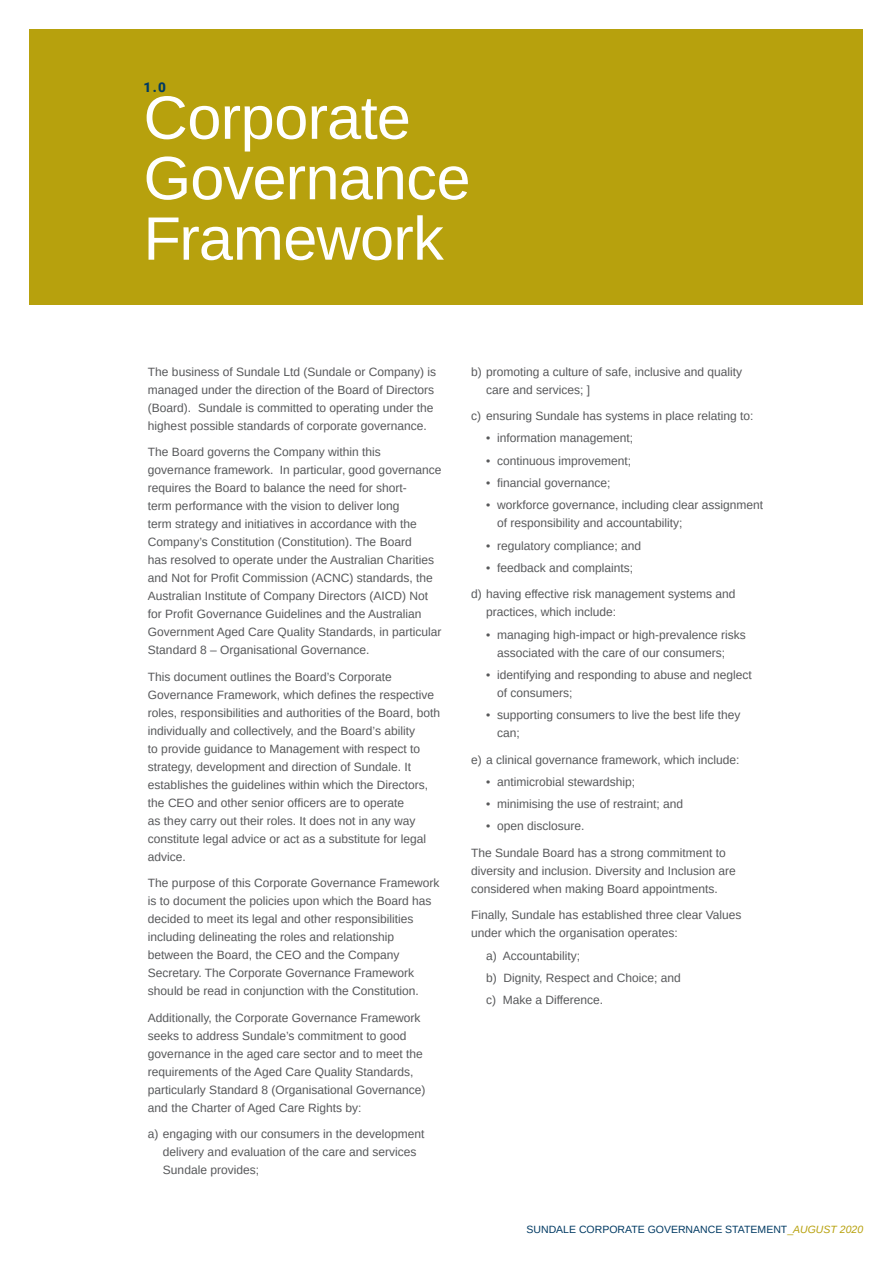
<style>
.page{position:relative;width:893px;height:1263px;background:#fff}
.page>*{position:absolute;margin:0;border:0;box-sizing:border-box;transform-origin:0 0}
.t1{font:61.35px/60.4px "Arimo";letter-spacing:-.01em;color:#fff}
.t2{font:900 13.5px "Roboto";color:#003a63}
.t3{font:12px/18px "Arimo";color:#57585a}
.t4{font:10.5px "Arimo";color:#003a63}
.s1{color:#b7a10d}
.s2{font-style:italic;color:#b7a10d}
</style>
<div class="page">
<div style="left:30px;top:30px;width:833px;height:275px;background:#b7a10d"></div>
<p class="t2" style="left:144px;top:77px;width:24px">1.0</p>
<p class="t1" style="left:144px;top:88px;width:329px">Corporate<br>Governance<br>Framework</p>
<p class="t3" style="left:148px;top:363px;width:290px">The business of Sundale Ltd (Sundale or Company) is managed under the direction of the Board of Directors (Board). Sundale is committed to operating under the highest possible standards of corporate governance.</p>
<p class="t3" style="left:148px;top:443px;width:295px">The Board governs the Company within this governance framework. In particular, good governance requires the Board to balance the need for short-<br>term performance with the vision to deliver long<br>term strategy and initiatives in accordance with the Company’s Constitution (Constitution). The Board<br>has resolved to operate under the Australian Charities and Not for Profit Commission (ACNC) standards, the Australian Institute of Company Directors (AICD) Not for Profit Governance Guidelines and the Australian Government Aged Care Quality Standards, in particular Standard 8 – Organisational Governance.</p>
<p class="t3" style="left:148px;top:668px;width:294px">This document outlines the Board’s Corporate Governance Framework, which defines the respective roles, responsibilities and authorities of the Board, both individually and collectively, and the Board’s ability<br>to provide guidance to Management with respect to strategy, development and direction of Sundale. It establishes the guidelines within which the Directors, the CEO and other senior officers are to operate<br>as they carry out their roles. It does not in any way constitute legal advice or act as a substitute for legal advice.</p>
<p class="t3" style="left:148px;top:874px;width:293px">The purpose of this Corporate Governance Framework is to document the policies upon which the Board has decided to meet its legal and other responsibilities including delineating the roles and relationship between the Board, the CEO and the Company Secretary. The Corporate Governance Framework should be read in conjunction with the Constitution.</p>
<p class="t3" style="left:148px;top:1009px;width:279px">Additionally, the Corporate Governance Framework seeks to address Sundale’s commitment to good governance in the aged care sector and to meet the requirements of the Aged Care Quality Standards, particularly Standard 8 (Organisational Governance) and the Charter of Aged Care Rights by:</p>
<p class="t3" style="left:163px;top:1125px;width:263px;text-indent:-15px">a) engaging with our consumers in the development delivery and evaluation of the care and services<br>Sundale provides;</p>
<p class="t3" style="left:486px;top:363px;width:258px;text-indent:-15px">b) promoting a culture of safe, inclusive and quality care and services; ]</p>
<p class="t3" style="left:471px;top:407px;width:284px">c) ensuring Sundale has systems in place relating to:</p>
<p class="t3" style="left:486px;top:429px;width:148px">• information management;</p>
<p class="t3" style="left:486px;top:452px;width:146px">• continuous improvement;</p>
<p class="t3" style="left:486px;top:474px;width:126px">• financial governance;</p>
<p class="t3" style="left:497px;top:496px;width:268px;text-indent:-11px">• workforce governance, including clear assignment of responsibility and accountability;</p>
<p class="t3" style="left:486px;top:536px;width:156px">• regulatory compliance; and</p>
<p class="t3" style="left:486px;top:559px;width:148px">• feedback and complaints;</p>
<p class="t3" style="left:486px;top:585px;width:251px;text-indent:-15px">d) having effective risk management systems and practices, which include:</p>
<p class="t3" style="left:497px;top:625px;width:250px;text-indent:-11px">• managing high-impact or high-prevalence risks associated with the care of our consumers;</p>
<p class="t3" style="left:497px;top:666px;width:256px;text-indent:-11px">• identifying and responding to abuse and neglect of consumers;</p>
<p class="t3" style="left:497px;top:706px;width:245px;text-indent:-11px">• supporting consumers to live the best life they can;</p>
<p class="t3" style="left:471px;top:750px;width:270px">e) a clinical governance framework, which include:</p>
<p class="t3" style="left:486px;top:773px;width:150px">• antimicrobial stewardship;</p>
<p class="t3" style="left:486px;top:795px;width:198px">• minimising the use of restraint; and</p>
<p class="t3" style="left:486px;top:817px;width:100px">• open disclosure.</p>
<p class="t3" style="left:471px;top:844px;width:266px">The Sundale Board has a strong commitment to diversity and inclusion. Diversity and Inclusion are considered when making Board appointments.</p>
<p class="t3" style="left:471px;top:906px;width:272px">Finally, Sundale has established three clear Values under which the organisation operates:</p>
<p class="t3" style="left:486px;top:946px;width:96px">a) Accountability;</p>
<p class="t3" style="left:486px;top:969px;width:196px">b) Dignity, Respect and Choice; and</p>
<p class="t3" style="left:486px;top:991px;width:119px">c) Make a Difference.</p>
<p class="t4" style="left:526px;top:1223px;width:338px">SUNDALE CORPORATE GOVERNANCE STATEMENT<span class="s1">_</span><span class="s2">AUGUST 2020</span></p>
</div>
